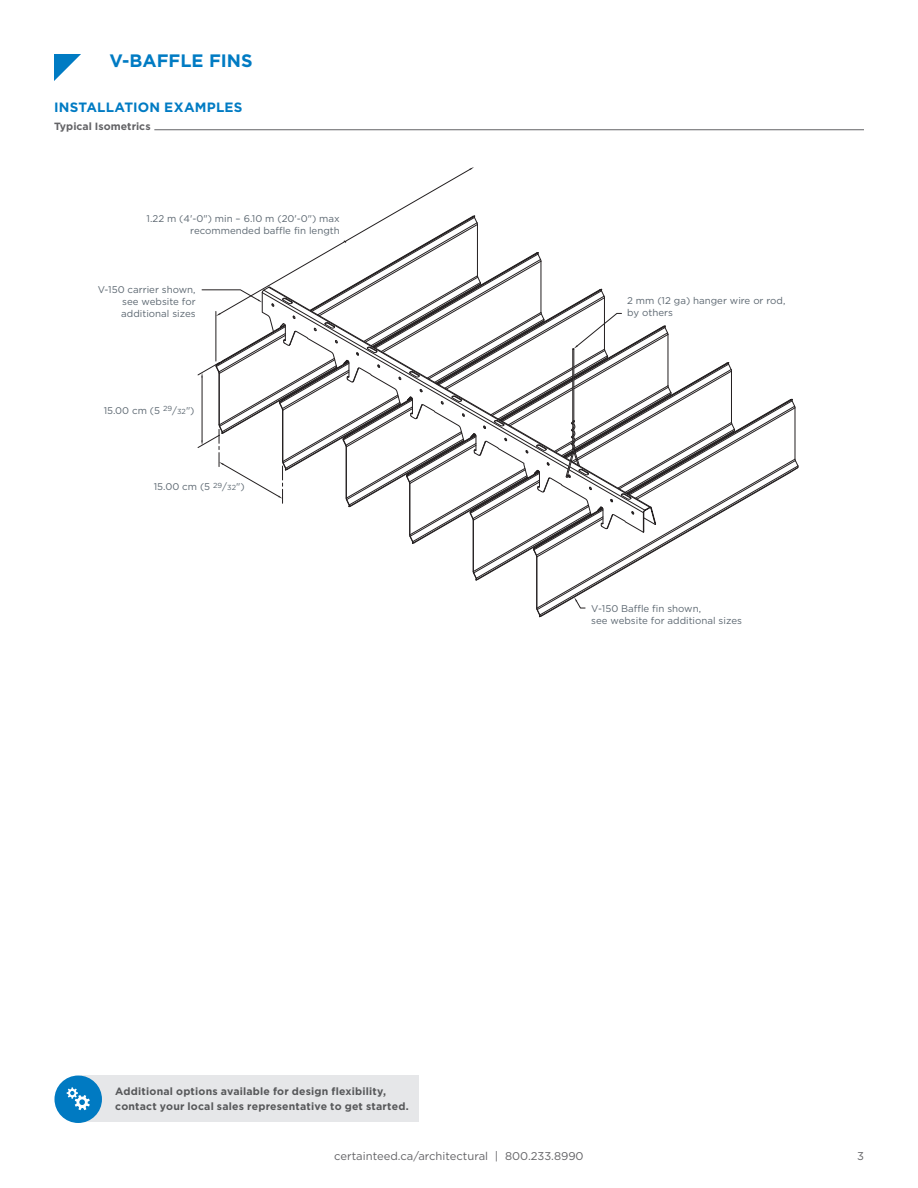
<style>
.page{position:relative;width:918px;height:1188px;background:#fff}
.page>*{position:absolute;margin:0;border:0;box-sizing:border-box;transform-origin:0 0}
.t1{font:700 18px "Gotham";color:#007bc3}
.Body_HD{font:700 13.5px "Gotham";letter-spacing:.015em;color:#007bc3}
.t2{font:11.25px "Gotham";color:#636366}
.TXT{font:700 10.5px/15px "Gotham";letter-spacing:.02em;color:#57585a}
.Body_HD-2{font:700 10.5px "Gotham";letter-spacing:.005em;color:#636366}
.t3{font:9.75px/12px "Gotham";color:#5b6670}
.s1{font-size:7.35px}
</style>
<div class="page">
<svg style="left:54px;top:54px;width:27px;height:27px"></svg>
<div style="left:82px;top:1076px;width:337px;height:46px;background:#e6e7e9"></div>
<div style="left:54px;top:1076px;width:48px;height:47px;background:#007ac2;border-radius:50%"></div>
<svg style="left:67px;top:1087px;width:23px;height:23px"></svg>
<hr style="left:154px;top:129px;width:710px;height:1px;background:#636366">
<svg style="left:197px;top:167px;width:602px;height:450px"></svg>
<p class="t1" style="left:110px;top:50px;width:145px">V-BAFFLE FINS</p>
<p class="Body_HD" style="left:54px;top:99px;width:190px">INSTALLATION EXAMPLES</p>
<p class="Body_HD-2" style="left:54px;top:120px;width:98px">Typical Isometrics</p>
<p class="t3" style="left:147px;top:213px;width:195px;text-align:right">1.22 m (4'-0") min – 6.10 m (20'-0") max recommended baffle fin length</p>
<p class="t3" style="left:121px;top:283px;width:76px;text-align:justify;text-indent:-24px">V-150 carrier shown, see website for additional sizes</p>
<p class="t3" style="left:627px;top:295px;width:160px">2 mm (12 ga) hanger wire or rod, by others</p>
<p class="t3" style="left:104px;top:404px;width:92px">15.00 cm (5 <sup>29</sup>/<span class="s1">32</span>")</p>
<p class="t3" style="left:154px;top:481px;width:92px">15.00 cm (5 <sup>29</sup>/<span class="s1">32</span>")</p>
<p class="t3" style="left:591px;top:602px;width:152px">V-150 Baffle fin shown,<br>see website for additional sizes</p>
<p class="TXT" style="left:115px;top:1083px;width:295px">Additional options available for design flexibility, contact your local sales representative to get started.</p>
<p class="t2" style="left:334px;top:1150px;width:251px">certainteed.ca/architectural | 800.233.8990</p>
<p class="t2" style="left:857px;top:1150px;width:8px">3</p>
</div>
